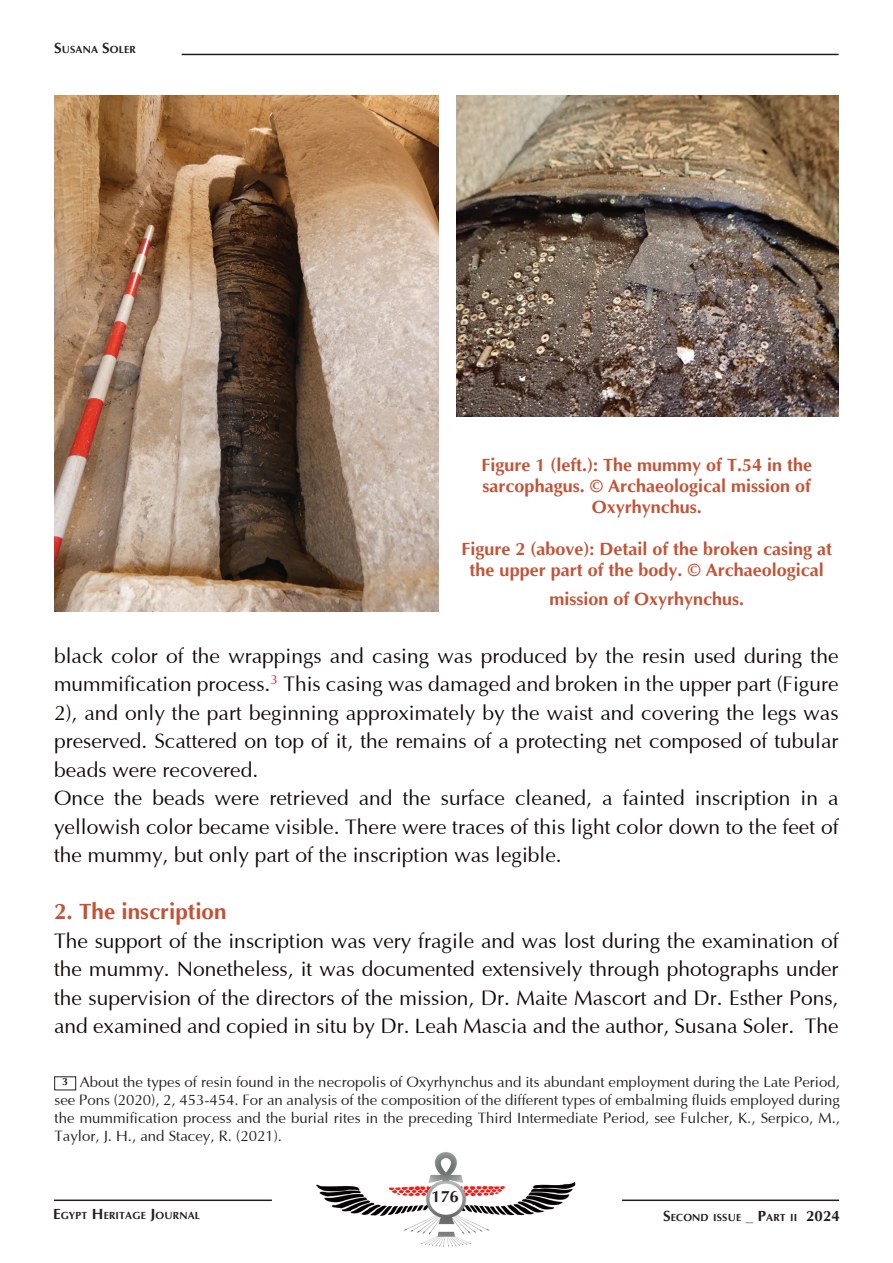
<style>
.page{position:relative;width:893px;height:1263px;background:#fff}
.page>*{position:absolute;margin:0;border:0;box-sizing:border-box;transform-origin:0 0}
.t1{font:700 22.5px "Optima";color:#c25336}
.t2{font:21px/28.5px "Optima";color:#140909}
.t3{font:700 18px/21px "Optima";color:#c25437;text-align:center}
.t4{font:700 16.5px "Optima";color:#231f20}
.t5{font:15px/18px "Optima";color:#231f20;text-align:justify}
.t6{font:700 10.5px "Optima";letter-spacing:.015em;color:#231f20}
.s1{font-size:15px}
</style>
<div class="page">
<hr style="left:182px;top:54px;width:656px;height:1px;background:#231f20">
<img style="left:316px;top:1152px;width:260px;height:95px">
<hr style="left:54px;top:1199px;width:218px;height:2px;background:#231f20">
<hr style="left:622px;top:1199px;width:217px;height:2px;background:#231f20">
<img style="left:456px;top:96px;width:383px;height:321px">
<img style="left:55px;top:96px;width:383px;height:516px">
<p class="t6" style="left:54px;top:44px;width:83px"><span class="s1">S</span>USANA <span class="s1">S</span>OLER</p>
<p class="t3" style="left:482px;top:455px;width:332px">Figure 1 (left.): The mummy of T.54 in the sarcophagus. © Archaeological mission of<br>Oxyrhynchus.</p>
<p class="t3" style="left:461px;top:539px;width:372px">Figure 2 (above): Detail of the broken casing at the upper part of the body. © Archaeological</p>
<p class="t3" style="left:549px;top:589px;width:196px">mission of Oxyrhynchus.</p>
<p class="t2" style="left:54px;top:642px;width:786px">black color of the wrappings and casing was produced by the resin used during the mummification process.<sup>3</sup> This casing was damaged and broken in the upper part (Figure 2), and only the part beginning approximately by the waist and covering the legs was preserved. Scattered on top of it, the remains of a protecting net composed of tubular beads were recovered.<br>Once the beads were retrieved and the surface cleaned, a fainted inscription in a yellowish color became visible. There were traces of this light color down to the feet of the mummy, but only part of the inscription was legible.</p>
<p class="t1" style="left:54px;top:899px;width:174px">2. The inscription</p>
<p class="t2" style="left:54px;top:927px;width:786px;text-align:justify">The support of the inscription was very fragile and was lost during the examination of the mummy. Nonetheless, it was documented extensively through photographs under the supervision of the directors of the mission, Dr. Maite Mascort and Dr. Esther Pons, and examined and copied in situ by Dr. Leah Mascia and the author, Susana Soler. The</p>
<p class="t5" style="left:55px;top:1073px;width:787px;text-indent:8px"><sup>3</sup> About the types of resin found in the necropolis of Oxyrhynchus and its abundant employment during the Late Period, see Pons (2020), 2, 453-454. For an analysis of the composition of the different types of embalming fluids employed during the mummification process and the burial rites in the preceding Third Intermediate Period, see Fulcher, K., Serpico, M., Taylor, J. H., and Stacey, R. (2021).</p>
<p class="t4" style="left:431px;top:1187px;width:29px">176</p>
<p class="t6" style="left:53px;top:1210px;width:149px"><span class="s1">E</span>GYPT <span class="s1">H</span>ERITAGE <span class="s1">J</span>OURNAL</p>
<p class="t6" style="left:663px;top:1212px;width:178px"><span class="s1">S</span>ECOND ISSUE <span class="s1">_ P</span>ART II <span class="s1">2024</span></p>
</div>
